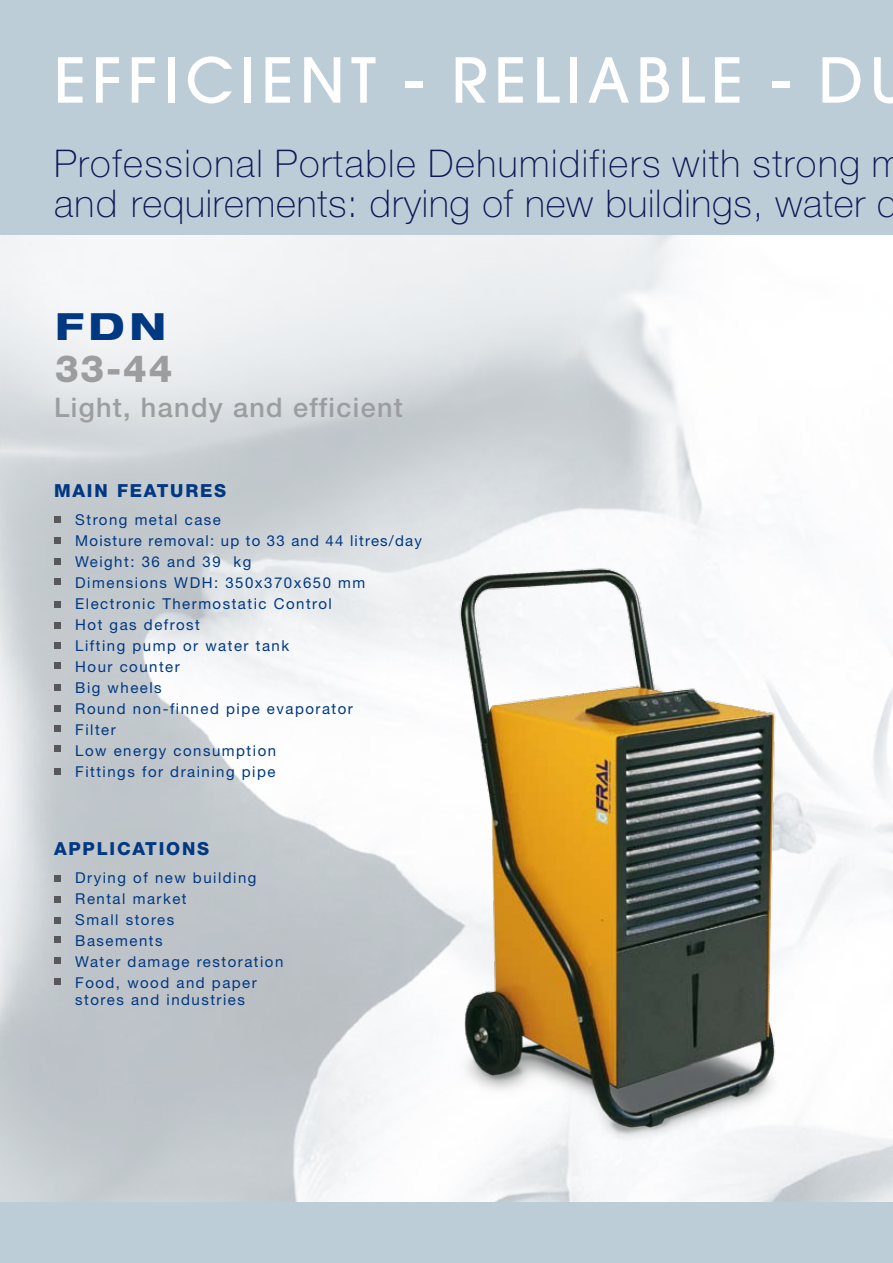
<style>
.page{position:relative;width:893px;height:1263px;background:#fff}
.page>*{position:absolute;margin:0;border:0;box-sizing:border-box;transform-origin:0 0}
.t1{font:500 61.35px "Avant Garde";letter-spacing:.1em;color:#fff}
.t2{font:100 38.25px/40.5px "Helvetica Neue";letter-spacing:.04em;color:#0e1654}
.t3{font:800 37.5px "Helvetica Neue";color:#9c9d9f}
.t4{font:800 expanded 37.5px "Helvetica Neue";color:#003882}
.t5{font:500 27px "Helvetica Neue";letter-spacing:.05em;color:#9c9d9f}
.t6{font:800 18px "Helvetica Neue";letter-spacing:.1em;color:#003882}
.t7{font:15px/21px "Helvetica Neue";letter-spacing:.1em;color:#003882}
</style>
<div class="page">
<img style="left:0;top:234px;width:893px;height:968px">
<div style="left:0;top:0;width:893px;height:234px;background:#bccdd8"></div>
<img style="left:410px;top:534px;width:415px;height:606px">
<svg style="left:54px;top:517px;width:6px;height:6px"></svg>
<svg style="left:54px;top:538px;width:6px;height:6px"></svg>
<div style="left:54px;top:578px;width:6px;height:7px;background:#58585a"></div>
<svg style="left:54px;top:601px;width:6px;height:6px"></svg>
<svg style="left:54px;top:622px;width:6px;height:6px"></svg>
<svg style="left:54px;top:643px;width:6px;height:6px"></svg>
<svg style="left:54px;top:663px;width:6px;height:6px"></svg>
<svg style="left:54px;top:684px;width:6px;height:6px"></svg>
<svg style="left:54px;top:705px;width:6px;height:6px"></svg>
<svg style="left:54px;top:726px;width:6px;height:6px"></svg>
<svg style="left:54px;top:746px;width:6px;height:6px"></svg>
<svg style="left:54px;top:768px;width:6px;height:6px"></svg>
<svg style="left:54px;top:875px;width:6px;height:6px"></svg>
<svg style="left:54px;top:896px;width:6px;height:6px"></svg>
<svg style="left:54px;top:917px;width:6px;height:6px"></svg>
<svg style="left:54px;top:937px;width:6px;height:6px"></svg>
<svg style="left:54px;top:957px;width:6px;height:6px"></svg>
<svg style="left:54px;top:978px;width:6px;height:6px"></svg>
<svg style="left:54px;top:558px;width:6px;height:6px"></svg>
<div style="left:0;top:1202px;width:893px;height:61px;background:#bccdd8"></div>
<h1 class="t1" style="left:54px;top:42px;width:857px">EFFICIENT - RELIABLE - DU</h1>
<h2 class="t2" style="left:54px;top:143px;width:850px">Professional Portable Dehumidifiers with strong m and requirements: drying of new buildings, water d</h2>
<h3 class="t4" style="left:55px;top:303px;width:113px">FDN</h3>
<h3 class="t3" style="left:55px;top:346px;width:119px">33-44</h3>
<h3 class="t5" style="left:54px;top:391px;width:350px">Light, handy and efficient</h3>
<p class="t6" style="left:54px;top:479px;width:174px">MAIN FEATURES</p>
<p class="t7" style="left:75px;top:509px;width:348px">Strong metal case<br>Moisture removal: up to 33 and 44 litres/day<br>Weight: 36 and 39 kg<br>Dimensions WDH: 350x370x650 mm<br>Electronic Thermostatic Control<br>Hot gas defrost<br>Lifting pump or water tank<br>Hour counter<br>Big wheels<br>Round non-finned pipe evaporator<br>Filter<br>Low energy consumption<br>Fittings for draining pipe</p>
<p class="t6" style="left:54px;top:838px;width:157px">APPLICATIONS</p>
<p class="t7" style="left:75px;top:867px;width:210px">Drying of new building<br>Rental market<br>Small stores<br>Basements<br>Water damage restoration<br>Food, wood and paper</p>
<p class="t7" style="left:75px;top:989px;width:171px">stores and industries</p>
</div>
